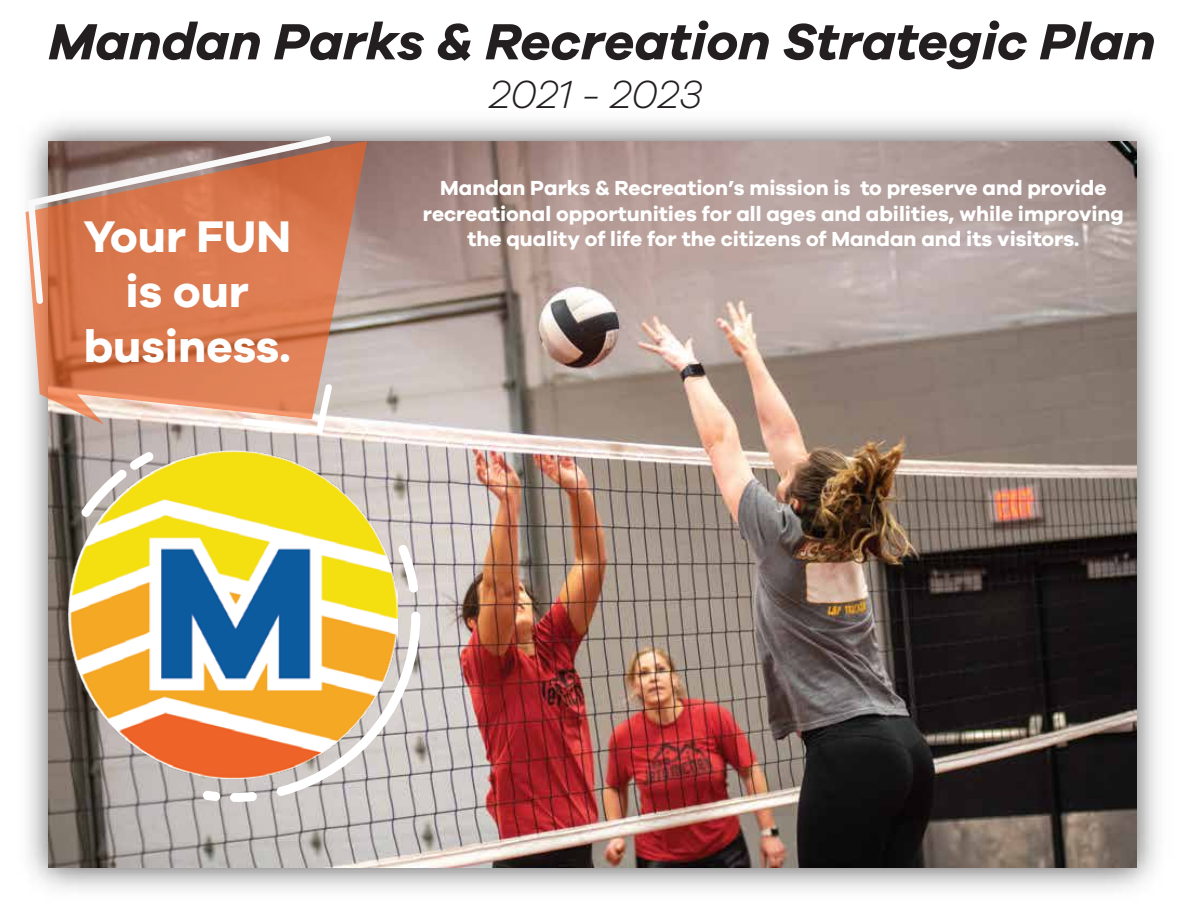
<style>
.page{position:relative;width:1188px;height:918px;background:#fff}
.page>*{position:absolute;margin:0;border:0;box-sizing:border-box;transform-origin:0 0}
.t1{font:italic 700 52.5px "Galano Grotesque";color:#231f20}
.t2{font:700 45.75px/54.9px "Galano Grotesque";color:#fff;text-align:center}
.t3{font:italic 300 40.5px "Galano Grotesque";color:#231f20}
.t4{font:700 21px/25.2px "Galano Grotesque";color:#fff;text-align:center}
</style>
<div class="page">
<img style="left:25px;top:120px;width:1132px;height:771px">
<img style="left:49px;top:142px;width:1087px;height:725px">
<svg style="left:26px;top:141px;width:341px;height:284px;background:#d58e6e"></svg>
<svg style="left:28px;top:136px;width:303px;height:168px;background:#cb8061"></svg>
<svg style="left:242px;top:384px;width:90px;height:50px"></svg>
<img style="left:69px;top:451px;width:337px;height:335px">
<svg style="left:398px;top:544px;width:20px;height:49px"></svg>
<svg style="left:203px;top:791px;width:17px;height:10px"></svg>
<svg style="left:230px;top:792px;width:27px;height:10px"></svg>
<svg style="left:276px;top:612px;width:144px;height:184px"></svg>
<img style="left:69px;top:451px;width:328px;height:328px">
<h1 class="t1" style="left:49px;top:9px;width:1109px">Mandan Parks &amp; Recreation Strategic Plan</h1>
<h3 class="t3" style="left:489px;top:70px;width:215px">2021 - 2023</h3>
<h2 class="t2" style="left:83px;top:208px;width:209px">Your FUN is our business.</h2>
<p class="t4" style="left:423px;top:175px;width:702px">Mandan Parks &amp; Recreation’s mission is to preserve and provide recreational opportunities for all ages and abilities, while improving the quality of life for the citizens of Mandan and its visitors.</p>
</div>
